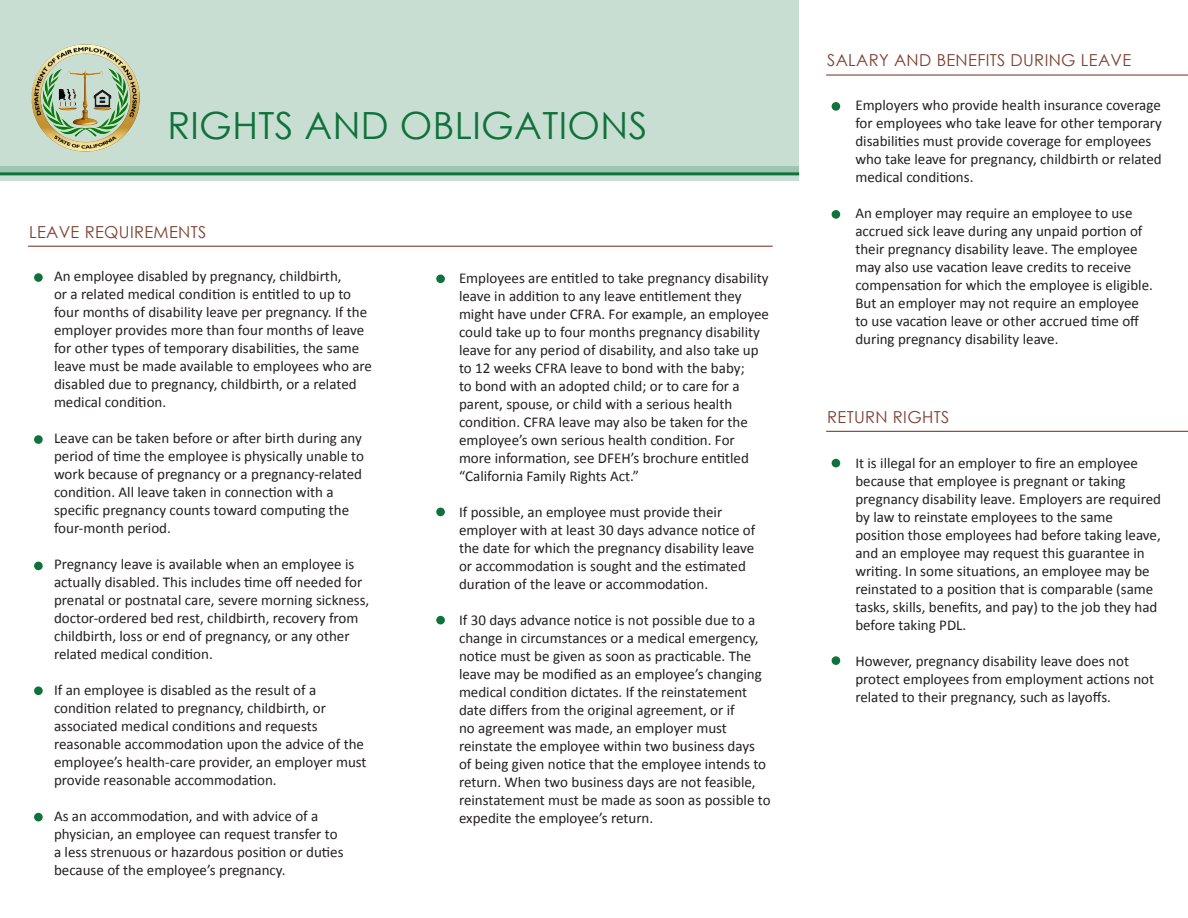
<style>
.page{position:relative;width:1188px;height:918px;background:#fff}
.page>*{position:absolute;margin:0;border:0;box-sizing:border-box;transform-origin:0 0}
.t1{font:37.5px "Century Gothic";letter-spacing:.01em;color:#0f723a}
.t2{font:16.5px "Century Gothic";letter-spacing:.02em;color:#7d4130}
.t3{font:15px/18px "Calibri";color:#231f20}
</style>
<div class="page">
<svg style="left:0;top:175px;width:799px;height:6px;background:#bcd7c8"></svg>
<div style="left:0;top:0;width:799px;height:173px;background:#c8ded2"></div>
<hr style="left:0;top:172px;width:799px;height:3px;background:#0f723a">
<hr style="left:826px;top:74px;width:362px;height:2px;background:#7d4130">
<hr style="left:28px;top:246px;width:745px;height:1px;background:#7d4130">
<hr style="left:826px;top:431px;width:362px;height:1px;background:#7d4130">
<div style="left:34px;top:273px;width:9px;height:9px;background:#0f723a;border-radius:50%"></div>
<div style="left:34px;top:435px;width:9px;height:9px;background:#0f723a;border-radius:50%"></div>
<div style="left:34px;top:562px;width:9px;height:8px;background:#0f723a;border-radius:50%"></div>
<div style="left:34px;top:686px;width:9px;height:9px;background:#0f723a;border-radius:50%"></div>
<div style="left:34px;top:813px;width:9px;height:8px;background:#0f723a;border-radius:50%"></div>
<div style="left:436px;top:616px;width:9px;height:8px;background:#0f723a;border-radius:50%"></div>
<div style="left:832px;top:102px;width:8px;height:9px;background:#0f723a;border-radius:50%"></div>
<div style="left:832px;top:210px;width:8px;height:9px;background:#0f723a;border-radius:50%"></div>
<div style="left:832px;top:459px;width:8px;height:8px;background:#0f723a;border-radius:50%"></div>
<div style="left:832px;top:656px;width:8px;height:9px;background:#0f723a;border-radius:50%"></div>
<div style="left:436px;top:508px;width:9px;height:8px;background:#0f723a;border-radius:50%"></div>
<div style="left:436px;top:275px;width:9px;height:8px;background:#0f723a;border-radius:50%"></div>
<img style="left:31px;top:44px;width:108px;height:108px">
<p class="t1" style="left:167px;top:100px;width:482px">RIGHTS AND OBLIGATIONS</p>
<p class="t2" style="left:29px;top:220px;width:179px">LEAVE REQUIREMENTS</p>
<p class="t3" style="left:54px;top:267px;width:320px">An employee disabled by pregnancy, childbirth,<br>or a related medical condition is entitled to up to four months of disability leave per pregnancy. If the employer provides more than four months of leave for other types of temporary disabilities, the same leave must be made available to employees who are disabled due to pregnancy, childbirth, or a related medical condition.</p>
<p class="t3" style="left:54px;top:429px;width:312px">Leave can be taken before or after birth during any period of time the employee is physically unable to work because of pregnancy or a pregnancy-related condition. All leave taken in connection with a specific pregnancy counts toward computing the four-month period.</p>
<p class="t3" style="left:54px;top:555px;width:317px">Pregnancy leave is available when an employee is actually disabled. This includes time off needed for prenatal or postnatal care, severe morning sickness, doctor-ordered bed rest, childbirth, recovery from childbirth, loss or end of pregnancy, or any other related medical condition.</p>
<p class="t3" style="left:54px;top:681px;width:314px">If an employee is disabled as the result of a condition related to pregnancy, childbirth, or associated medical conditions and requests reasonable accommodation upon the advice of the employee’s health-care provider, an employer must provide reasonable accommodation.</p>
<p class="t3" style="left:54px;top:807px;width:291px">As an accommodation, and with advice of a physician, an employee can request transfer to a less strenuous or hazardous position or duties because of the employee’s pregnancy.</p>
<p class="t3" style="left:459px;top:269px;width:312px">Employees are entitled to take pregnancy disability leave in addition to any leave entitlement they might have under CFRA. For example, an employee could take up to four months pregnancy disability leave for any period of disability, and also take up to 12 weeks CFRA leave to bond with the baby;<br>to bond with an adopted child; or to care for a parent, spouse, or child with a serious health condition. CFRA leave may also be taken for the employee’s own serious health condition. For more information, see DFEH’s brochure entitled “California Family Rights Act.”</p>
<p class="t3" style="left:459px;top:503px;width:298px">If possible, an employee must provide their employer with at least 30 days advance notice of the date for which the pregnancy disability leave or accommodation is sought and the estimated duration of the leave or accommodation.</p>
<p class="t3" style="left:459px;top:611px;width:313px">If 30 days advance notice is not possible due to a change in circumstances or a medical emergency, notice must be given as soon as practicable. The leave may be modified as an employee’s changing medical condition dictates. If the reinstatement date differs from the original agreement, or if<br>no agreement was made, an employer must reinstate the employee within two business days of being given notice that the employee intends to return. When two business days are not feasible, reinstatement must be made as soon as possible to expedite the employee’s return.</p>
<p class="t2" style="left:827px;top:49px;width:306px">SALARY AND BENEFITS DURING LEAVE</p>
<p class="t3" style="left:855px;top:96px;width:308px">Employers who provide health insurance coverage for employees who take leave for other temporary disabilities must provide coverage for employees who take leave for pregnancy, childbirth or related medical conditions.</p>
<p class="t3" style="left:855px;top:204px;width:299px">An employer may require an employee to use accrued sick leave during any unpaid portion of their pregnancy disability leave. The employee may also use vacation leave credits to receive compensation for which the employee is eligible.<br>But an employer may not require an employee to use vacation leave or other accrued time off during pregnancy disability leave.</p>
<p class="t2" style="left:827px;top:405px;width:124px">RETURN RIGHTS</p>
<p class="t3" style="left:855px;top:454px;width:307px">It is illegal for an employer to fire an employee because that employee is pregnant or taking pregnancy disability leave. Employers are required by law to reinstate employees to the same position those employees had before taking leave, and an employee may request this guarantee in writing. In some situations, an employee may be reinstated to a position that is comparable (same tasks, skills, benefits, and pay) to the job they had before taking PDL.</p>
<p class="t3" style="left:855px;top:652px;width:300px">However, pregnancy disability leave does not protect employees from employment actions not related to their pregnancy, such as layoffs.</p>
</div>
